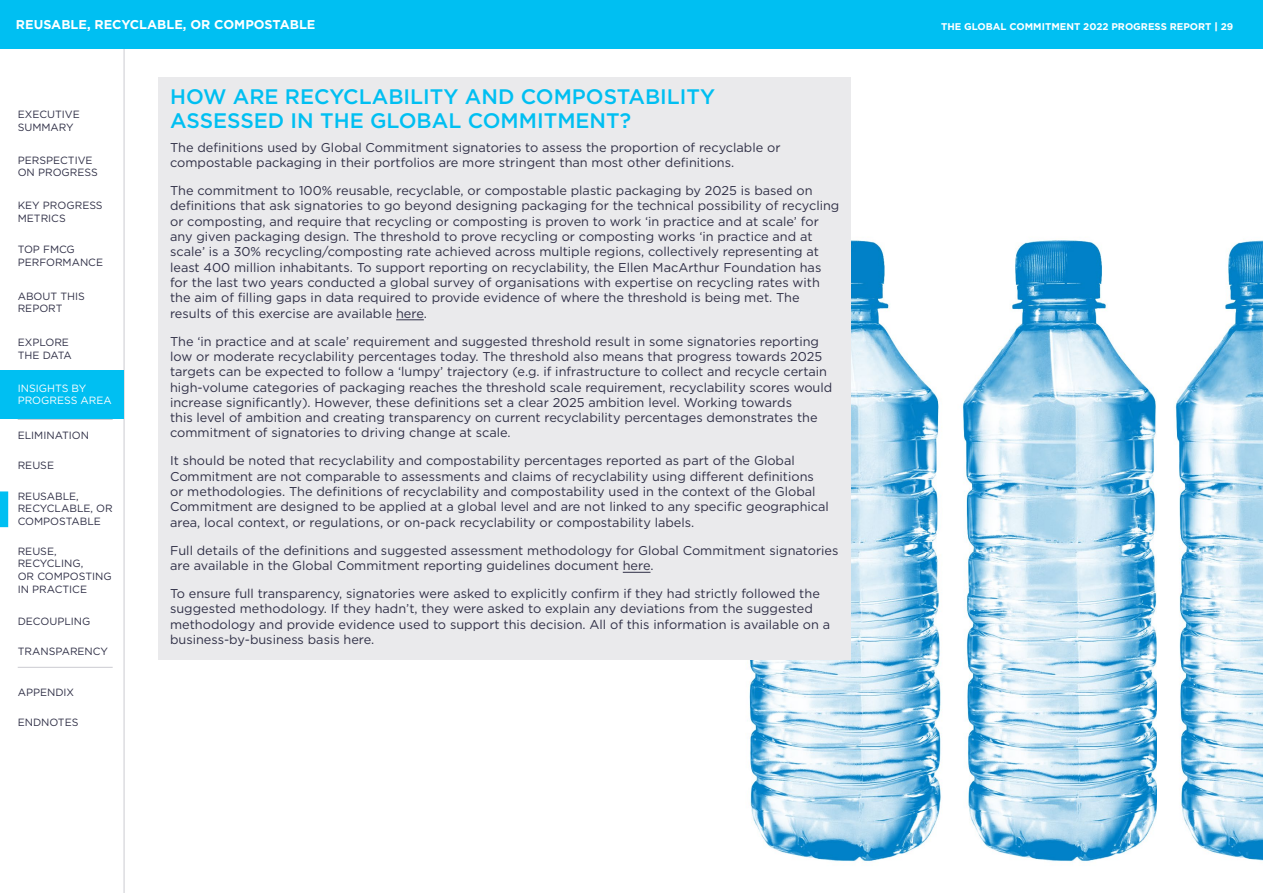
<style>
.page{position:relative;width:1263px;height:893px;background:#fff}
.page>*{position:absolute;margin:0;border:0;box-sizing:border-box;transform-origin:0 0}
.t1{font:500 21px/24px "Gotham";color:#00bff2}
.t2{font:12.75px/15.3px "Gotham";color:#2f2f46}
.t3{font:700 12.75px "Gotham";color:#fff}
.t4{font:10.5px/12.6px "Gotham";color:#2f2f46}
.t5{font:10.5px/12.6px "Gotham";color:#fff}
.t6{font:700 9.75px "Gotham";color:#fff}
.s1{font-weight:900}
</style>
<div class="page">
<hr style="left:124px;top:0;width:1px;height:893px;background:#cbcbd1">
<div style="left:0;top:0;width:1263px;height:49px;background:#00bff2"></div>
<div style="left:0;top:370px;width:123px;height:49px;background:#00bff2"></div>
<hr style="left:18px;top:419px;width:95px;height:1px;background:#cbcbd1">
<hr style="left:18px;top:667px;width:95px;height:1px;background:#cbcbd1">
<img style="left:962px;top:240px;width:195px;height:622px">
<img style="left:749px;top:232px;width:193px;height:630px">
<img style="left:1175px;top:240px;width:88px;height:621px">
<div style="left:158px;top:77px;width:692px;height:583px;background:#eaeaec"></div>
<div style="left:0;top:491px;width:8px;height:36px;background:#00bff2"></div>
<svg style="left:396px;top:319px;width:28px;height:1px"></svg>
<svg style="left:623px;top:572px;width:27px;height:1px"></svg>
<p class="t3" style="left:16px;top:16px;width:301px">REUSABLE, RECYCLABLE, OR COMPOSTABLE</p>
<p class="t4" style="left:18px;top:108px;width:64px">EXECUTIVE<br>SUMMARY</p>
<p class="t4" style="left:18px;top:153px;width:82px">PERSPECTIVE<br>ON PROGRESS</p>
<p class="t4" style="left:18px;top:199px;width:86px">KEY PROGRESS<br>METRICS</p>
<p class="t4" style="left:18px;top:243px;width:87px">TOP FMCG<br>PERFORMANCE</p>
<p class="t4" style="left:18px;top:289px;width:69px">ABOUT THIS<br>REPORT</p>
<p class="t4" style="left:18px;top:336px;width:56px">EXPLORE<br>THE DATA</p>
<p class="t5" style="left:18px;top:381px;width:96px">INSIGHTS BY<br>PROGRESS AREA</p>
<p class="t4" style="left:18px;top:429px;width:73px">ELIMINATION</p>
<p class="t4" style="left:18px;top:459px;width:38px">REUSE</p>
<p class="t4" style="left:18px;top:490px;width:96px">REUSABLE,<br>RECYCLABLE, OR<br>COMPOSTABLE</p>
<p class="t4" style="left:18px;top:545px;width:96px">REUSE,<br>RECYCLING,<br>OR COMPOSTING<br>IN PRACTICE</p>
<p class="t4" style="left:18px;top:615px;width:74px">DECOUPLING</p>
<p class="t4" style="left:18px;top:645px;width:92px">TRANSPARENCY</p>
<p class="t4" style="left:18px;top:686px;width:58px">APPENDIX</p>
<p class="t4" style="left:18px;top:716px;width:62px">ENDNOTES</p>
<h1 class="t1" style="left:170px;top:84px;width:547px">HOW ARE RECYCLABILITY AND COMPOSTABILITY<br>ASSESSED IN THE GLOBAL COMMITMENT?</h1>
<p class="t2" style="left:170px;top:139px;width:612px">The definitions used by Global Commitment signatories to assess the proportion of recyclable or compostable packaging in their portfolios are more stringent than most other definitions.</p>
<p class="t2" style="left:170px;top:183px;width:671px">The commitment to 100% reusable, recyclable, or compostable plastic packaging by 2025 is based on definitions that ask signatories to go beyond designing packaging for the technical possibility of recycling or composting, and require that recycling or composting is proven to work ‘in practice and at scale’ for any given packaging design. The threshold to prove recycling or composting works ‘in practice and at scale’ is a 30% recycling/composting rate achieved across multiple regions, collectively representing at least 400 million inhabitants. To support reporting on recyclability, the Ellen MacArthur Foundation has for the last two years conducted a global survey of organisations with expertise on recycling rates with the aim of filling gaps in data required to provide evidence of where the threshold is being met. The results of this exercise are available here.</p>
<p class="t2" style="left:170px;top:333px;width:664px">The ‘in practice and at scale’ requirement and suggested threshold result in some signatories reporting low or moderate recyclability percentages today. The threshold also means that progress towards 2025 targets can be expected to follow a ‘lumpy’ trajectory (e.g. if infrastructure to collect and recycle certain high-volume categories of packaging reaches the threshold scale requirement, recyclability scores would increase significantly). However, these definitions set a clear 2025 ambition level. Working towards<br>this level of ambition and creating transparency on current recyclability percentages demonstrates the commitment of signatories to driving change at scale.</p>
<p class="t2" style="left:170px;top:453px;width:660px">It should be noted that recyclability and compostability percentages reported as part of the Global Commitment are not comparable to assessments and claims of recyclability using different definitions or methodologies. The definitions of recyclability and compostability used in the context of the Global Commitment are designed to be applied at a global level and are not linked to any specific geographical area, local context, or regulations, or on-pack recyclability or compostability labels.</p>
<p class="t2" style="left:170px;top:542px;width:670px">Full details of the definitions and suggested assessment methodology for Global Commitment signatories are available in the Global Commitment reporting guidelines document here.</p>
<p class="t2" style="left:170px;top:586px;width:662px">To ensure full transparency, signatories were asked to explicitly confirm if they had strictly followed the suggested methodology. If they hadn’t, they were asked to explain any deviations from the suggested methodology and provide evidence used to support this decision. All of this information is available on a business-by-business basis here.</p>
<p class="t6" style="left:941px;top:20px;width:294px">THE GLOBAL COMMITMENT 2022 PROGRESS REPORT <span class="s1">|</span> 29</p>
</div>
